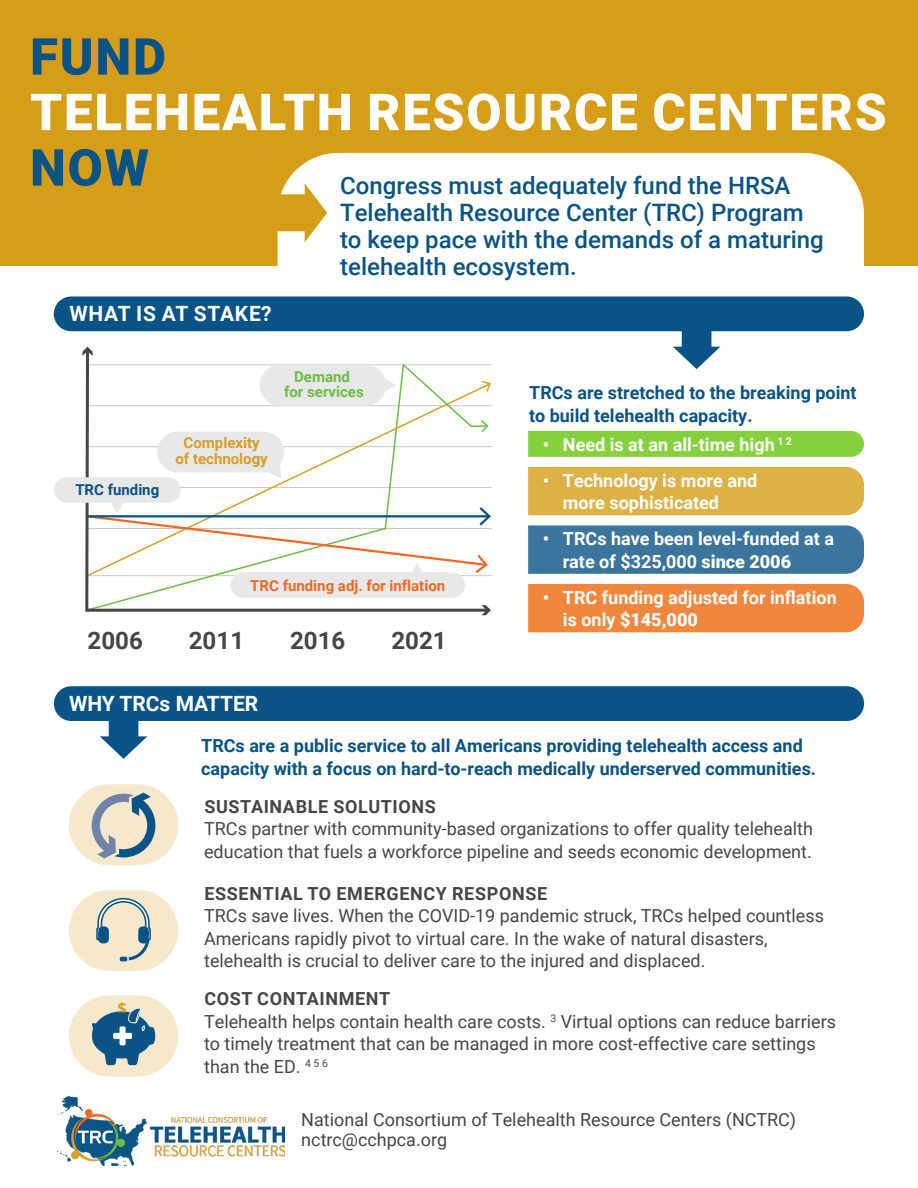
<style>
.page{position:relative;width:918px;height:1188px;background:#fff}
.page>*{position:absolute;margin:0;border:0;box-sizing:border-box;transform-origin:0 0}
.t1{font:900 51px/55.5px "Roboto";letter-spacing:.035em;color:#fff}
.t2{font:700 24.15px "Roboto";color:#454646}
.NCTRC_Intro_Text{font:500 24px/27px "Roboto";color:#0a5386}
.NCTRC_Subhead{font:700 21px "Roboto";letter-spacing:.035em;color:#fff}
.NCTRC_Subhead-2{font:700 21px "Roboto";color:#fff}
.NCTRC_Body_Text{font:18px/22.5px "Roboto";color:#464646}
.NCTRC_Body_Text-2{font:700 18px/22.5px "Roboto";color:#0a5386}
.t3{font:700 18px/22.5px "Roboto";color:#fff}
.NCTRC_Body_Text-3{font:700 18px "Roboto";letter-spacing:.035em;color:#464646}
.t4{font:700 15px "Roboto";color:#f06822}
.t5{font:700 15px/16.5px "Roboto";color:#d59e27;text-align:center}
.t6{font:700 15px/15px "Roboto";color:#6cbd45;text-align:center}
.t7{font:700 15px "Roboto";color:#0a5386}
.s1{color:#0a5386}
.s2{font-weight:900}
</style>
<div class="page">
<hr style="left:88px;top:365px;width:404px;height:1px;background:#cac7c7">
<hr style="left:88px;top:405px;width:404px;height:1px;background:#cac7c7">
<hr style="left:88px;top:446px;width:404px;height:1px;background:#cac7c7">
<hr style="left:88px;top:487px;width:404px;height:1px;background:#cac7c7">
<hr style="left:88px;top:528px;width:404px;height:1px;background:#cac7c7">
<hr style="left:88px;top:575px;width:404px;height:1px;background:#cac7c7">
<svg style="left:85px;top:356px;width:406px;height:256px"></svg>
<svg style="left:82px;top:347px;width:11px;height:9px"></svg>
<svg style="left:482px;top:605px;width:9px;height:10px"></svg>
<div style="left:54px;top:477px;width:127px;height:26px;background:#e8e8e8;border-radius:13px"></div>
<div style="left:230px;top:572px;width:235px;height:26px;background:#e8e8e8;border-radius:13px"></div>
<svg style="left:85px;top:507px;width:406px;height:69px"></svg>
<div style="left:54px;top:686px;width:810px;height:35px;background:#0a5386;border-radius:17px"></div>
<div style="left:54px;top:296px;width:810px;height:35px;background:#0a5386;border-radius:17px"></div>
<div style="left:0;top:0;width:918px;height:266px;background:#d69d19"></div>
<img style="left:57px;top:1097px;width:228px;height:68px">
<svg style="left:100px;top:721px;width:47px;height:38px"></svg>
<div style="left:278px;top:153px;width:586px;height:113px;background:#fff"></div>
<div style="left:528px;top:431px;width:336px;height:26px;background:#85d13d"></div>
<div style="left:528px;top:467px;width:336px;height:48px;background:#deb147"></div>
<div style="left:528px;top:525px;width:336px;height:49px;background:#3b759e"></div>
<div style="left:528px;top:584px;width:336px;height:48px;background:#f2863d"></div>
<svg style="left:673px;top:331px;width:47px;height:38px"></svg>
<div style="left:69px;top:995px;width:109px;height:81px;background:#f6e8cc;border-radius:41px"></div>
<svg style="left:91px;top:1002px;width:65px;height:63px"></svg>
<div style="left:69px;top:784px;width:109px;height:81px;background:#f6e8cc;border-radius:41px"></div>
<svg style="left:88px;top:790px;width:72px;height:72px"></svg>
<div style="left:69px;top:890px;width:109px;height:81px;background:#f6e8cc;border-radius:41px"></div>
<svg style="left:96px;top:898px;width:55px;height:63px"></svg>
<div style="left:98px;top:926px;width:11px;height:17px;background:#0a5386;border-radius:4px"></div>
<div style="left:138px;top:926px;width:11px;height:17px;background:#0a5386;border-radius:4px"></div>
<div style="left:119px;top:956px;width:9px;height:6px;background:#0a5386;border-radius:2px"></div>
<div style="left:118px;top:955px;width:11px;height:8px;border:2px solid #f6e8cc;border-radius:2px"></div>
<svg style="left:277px;top:183px;width:50px;height:59px"></svg>
<p class="t1" style="left:30px;top:27px;width:858px"><span class="s1">FUND<br></span>TELEHEALTH RESOURCE CENTERS<br><span class="s1">NOW</span></p>
<p class="NCTRC_Intro_Text" style="left:340px;top:171px;width:485px">Congress must adequately fund the HRSA Telehealth Resource Center (TRC) Program to keep pace with the demands of a maturing telehealth ecosystem.</p>
<p class="NCTRC_Subhead" style="left:69px;top:299px;width:204px">WHAT IS AT STAKE?</p>
<p class="t7" style="left:75px;top:479px;width:85px">TRC funding</p>
<p class="t5" style="left:175px;top:433px;width:94px">Complexity of technology</p>
<p class="t6" style="left:284px;top:368px;width:81px">Demand<br>for services</p>
<p class="t4" style="left:250px;top:575px;width:196px">TRC funding adj. for inflation</p>
<p class="t2" style="left:88px;top:623px;width:57px">2006</p>
<p class="t2" style="left:189px;top:623px;width:57px">2011</p>
<p class="t2" style="left:290px;top:623px;width:57px">2016</p>
<p class="t2" style="left:391px;top:623px;width:57px">2021</p>
<p class="NCTRC_Subhead-2" style="left:69px;top:689px;width:191px">WHY TRCs MATTER</p>
<p class="NCTRC_Body_Text-2" style="left:529px;top:381px;width:329px">TRCs are stretched to the breaking point to build telehealth capacity.</p>
<p class="t3" style="left:543px;top:433px;width:251px">• Need is at an all-time high <sup>1</sup> <sup>2</sup></p>
<p class="t3" style="left:563px;top:469px;width:196px;text-indent:-20px">• Technology is more and more sophisticated</p>
<p class="t3" style="left:563px;top:527px;width:273px;text-indent:-20px">• TRCs have been level-funded at a rate of $325,000 <span class="s2">since 2006</span></p>
<p class="t3" style="left:563px;top:586px;width:275px;text-indent:-20px">• TRC funding adjusted for inflation is only <span class="s2">$145,000</span></p>
<p class="NCTRC_Body_Text-2" style="left:201px;top:734px;width:616px">TRCs are a public service to all Americans providing telehealth access and capacity with a focus on hard-to-reach medically underserved communities.</p>
<p class="NCTRC_Body_Text-3" style="left:204px;top:794px;width:233px">SUSTAINABLE SOLUTIONS</p>
<p class="NCTRC_Body_Text" style="left:204px;top:817px;width:610px">TRCs partner with community-based organizations to offer quality telehealth education that fuels a workforce pipeline and seeds economic development.</p>
<p class="NCTRC_Body_Text-3" style="left:204px;top:881px;width:344px">ESSENTIAL TO EMERGENCY RESPONSE</p>
<p class="NCTRC_Body_Text" style="left:204px;top:904px;width:621px">TRCs save lives. When the COVID-19 pandemic struck, TRCs helped countless<br>Americans rapidly pivot to virtual care. In the wake of natural disasters, telehealth is crucial to deliver care to the injured and displaced.</p>
<p class="NCTRC_Body_Text-3" style="left:204px;top:986px;width:188px">COST CONTAINMENT</p>
<p class="NCTRC_Body_Text" style="left:204px;top:1009px;width:633px">Telehealth helps contain health care costs. <sup>3</sup> Virtual options can reduce barriers to timely treatment that can be managed in more cost-effective care settings than the ED. <sup>4</sup> <sup>5</sup> <sup>6</sup></p>
<p class="NCTRC_Body_Text" style="left:301px;top:1108px;width:496px">National Consortium of Telehealth Resource Centers (NCTRC)</p>
<p class="NCTRC_Body_Text" style="left:301px;top:1127px;width:147px">nctrc@cchpca.org</p>
</div>
